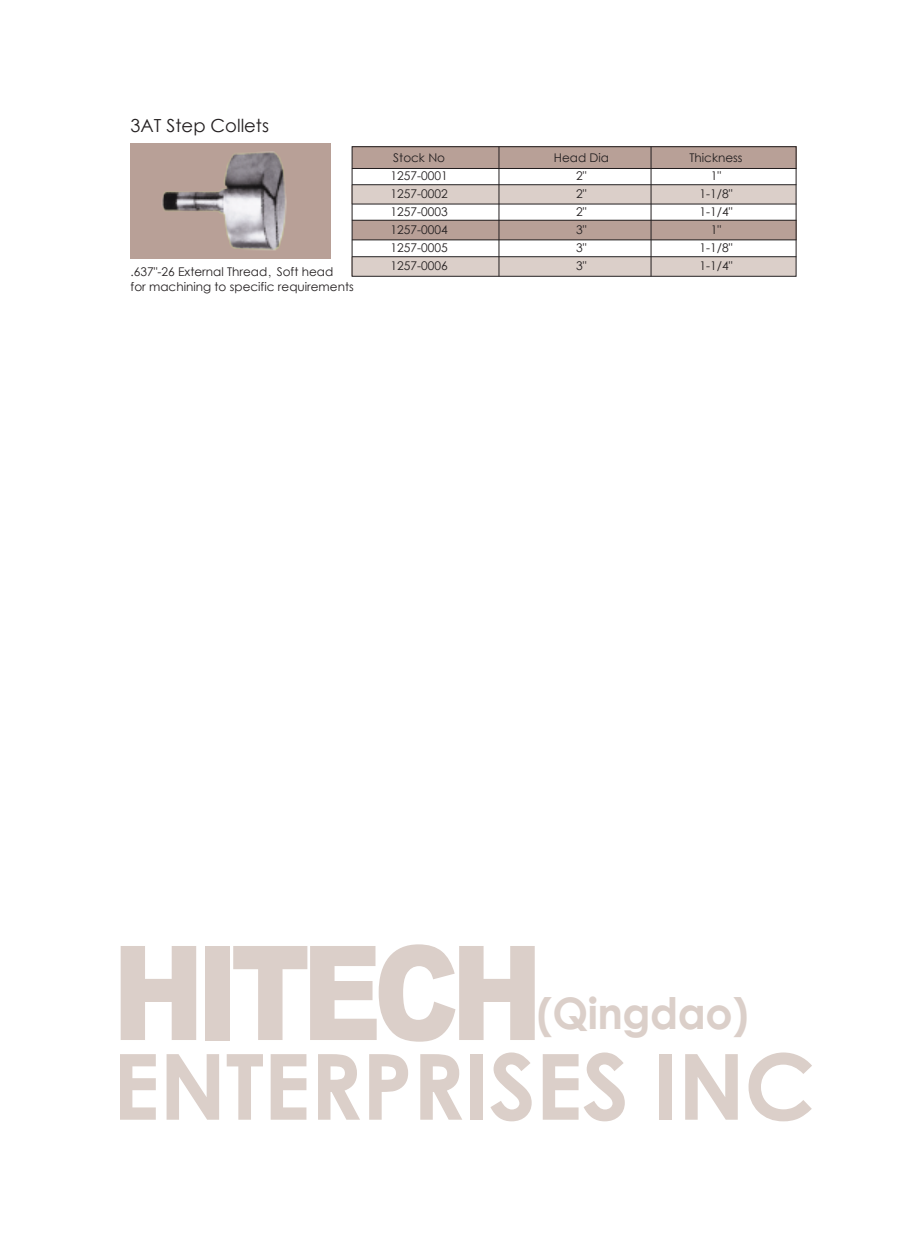
<style>
.page{position:relative;width:919px;height:1238px;background:#fff}
.page>*{position:absolute;margin:0;border:0;box-sizing:border-box;transform-origin:0 0}
.t1{font:900 131.25px "Arial";letter-spacing:-.075em;color:#dbcfc9;scale:.84 1}
.t2{font:700 91.2px "Century Gothic";letter-spacing:-.01em;color:#dbcfc9}
.t3{font:700 43.5px "Century Gothic";letter-spacing:-.01em;color:#dbcfc9}
.t4{font:18px "Century Gothic";color:#231f20}
.t5{font:12px/18px "Century Gothic";color:#231f20}
.s1{font-family:"Adobe Song Std";font-weight:300}
</style>
<div class="page">
<div style="left:352px;top:185px;width:444px;height:19px;background:#dbcfc9"></div>
<div style="left:352px;top:146px;width:444px;height:22px;background:#b8a097"></div>
<div style="left:352px;top:220px;width:444px;height:19px;background:#b8a097"></div>
<hr style="left:352px;top:168px;width:444px;height:1px;background:#231f20">
<hr style="left:352px;top:184px;width:444px;height:1px;background:#231f20">
<hr style="left:352px;top:204px;width:444px;height:1px;background:#231f20">
<div style="left:352px;top:257px;width:444px;height:19px;background:#dbcfc9"></div>
<hr style="left:352px;top:256px;width:444px;height:1px;background:#231f20">
<hr style="left:352px;top:220px;width:444px;height:1px;background:#231f20">
<hr style="left:352px;top:239px;width:444px;height:1px;background:#231f20">
<hr style="left:498px;top:147px;width:1px;height:129px;background:#231f20">
<hr style="left:650px;top:147px;width:1px;height:129px;background:#231f20">
<div style="left:351px;top:146px;width:445px;height:131px;border:1px solid #231f20"></div>
<div style="left:131px;top:144px;width:200px;height:115px;background:#b8a097"></div>
<img style="left:162px;top:151px;width:125px;height:100px">
<h3 class="t4" style="left:131px;top:113px;width:140px">3AT Step Collets</h3>
<p class="t5" style="left:130px;top:264px;width:225px;line-height:15px">.637"-26 External Thread<span class="s1">,</span> Soft head<br>for machining to specific requirements</p>
<p class="t5" style="left:390px;top:148px;width:59px">Stock No<br>1257-0001<br>1257-0002<br>1257-0003<br>1257-0004<br>1257-0005<br>1257-0006</p>
<p class="t5" style="left:689px;top:148px;width:55px;text-align:center">Thickness<br>1"<br>1-1/8"<br>1-1/4"<br>1"<br>1-1/8"<br>1-1/4"</p>
<p class="t5" style="left:554px;top:148px;width:57px;text-align:center">Head Dia<br>2"<br>2"<br>2"<br>3"<br>3"<br>3"</p>
<h1 class="t1" style="left:112px;top:897px;width:514px">HITECH</h1>
<h3 class="t3" style="left:536px;top:980px;width:213px">(Qingdao)</h3>
<h2 class="t2" style="left:112px;top:1017px;width:704px">ENTERPRISES INC</h2>
</div>
